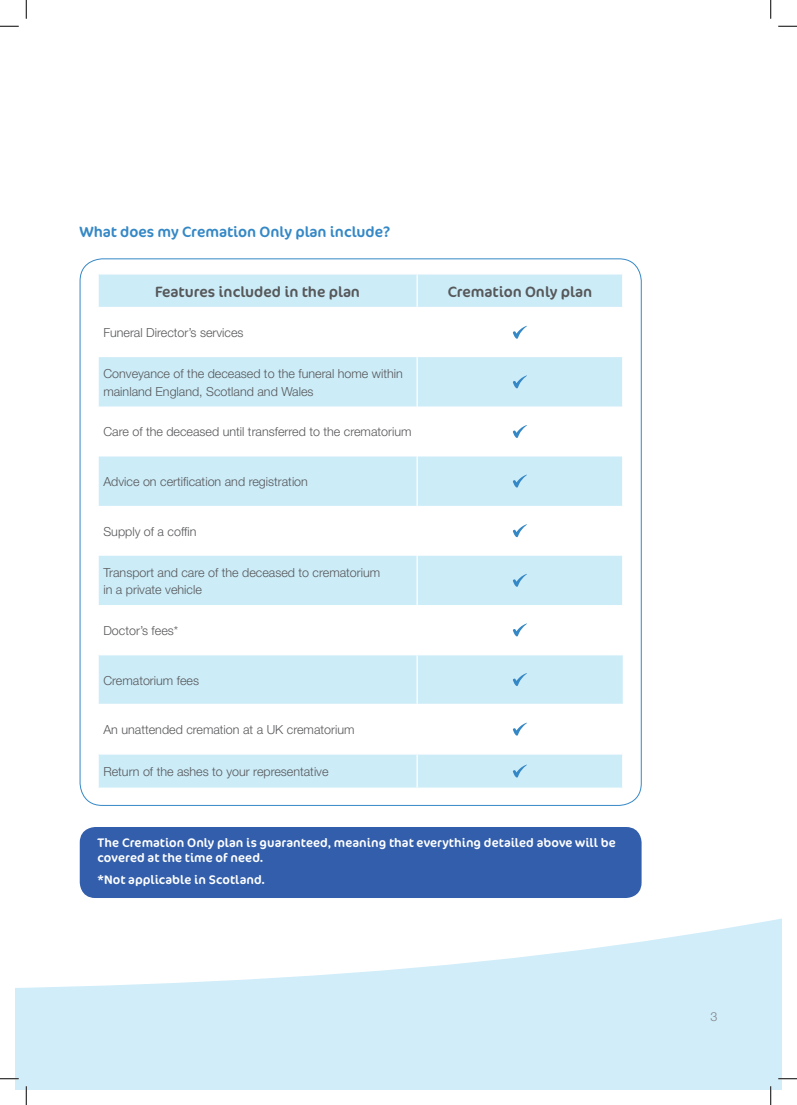
<style>
.page{position:relative;width:797px;height:1105px;background:#fff}
.page>*{position:absolute;margin:0;border:0;box-sizing:border-box;transform-origin:0 0}
.t1{font:15px "Cocon Pro";color:#57585a}
.t2{font:15px "Cocon Pro";color:#3588c6}
.t3{font:300 12.5px/17.5px "Helvetica Neue";color:#57585a}
.t4{font:12.5px/15px "Cocon Pro";letter-spacing:.01em;color:#fff}
.t5{font:300 12.5px "Helvetica Neue";color:#808285}
</style>
<div class="page">
<svg style="left:16px;top:837px;width:765px;height:252px;fill:#d0edf9"></svg>
<div style="left:99px;top:275px;width:523px;height:512px;background:#ccecf8"></div>
<svg style="left:99px;top:308px;width:523px;height:445px"></svg>
<hr style="left:97px;top:654px;width:320px;height:1px;background:#fff">
<hr style="left:97px;top:704px;width:320px;height:1px;background:#fff">
<hr style="left:97px;top:753px;width:320px;height:2px;background:#fff">
<hr style="left:417px;top:307px;width:206px;height:1px;background:#fff">
<hr style="left:416px;top:308px;width:2px;height:49px;background:#fff">
<hr style="left:416px;top:357px;width:2px;height:50px;background:#fff">
<hr style="left:416px;top:407px;width:2px;height:49px;background:#fff">
<hr style="left:416px;top:456px;width:2px;height:50px;background:#fff">
<hr style="left:416px;top:506px;width:2px;height:49px;background:#fff">
<hr style="left:416px;top:555px;width:2px;height:50px;background:#fff">
<hr style="left:416px;top:605px;width:2px;height:49px;background:#fff">
<hr style="left:417px;top:654px;width:206px;height:1px;background:#fff">
<hr style="left:416px;top:655px;width:2px;height:49px;background:#fff">
<hr style="left:417px;top:704px;width:206px;height:1px;background:#fff">
<hr style="left:416px;top:705px;width:2px;height:48px;background:#fff">
<hr style="left:417px;top:753px;width:206px;height:2px;background:#fff">
<hr style="left:416px;top:755px;width:2px;height:32px;background:#fff">
<hr style="left:97px;top:307px;width:320px;height:1px;background:#fff">
<hr style="left:416px;top:275px;width:2px;height:32px;background:#fff">
<svg style="left:513px;top:326px;width:14px;height:13px"></svg>
<svg style="left:513px;top:375px;width:14px;height:14px"></svg>
<svg style="left:513px;top:425px;width:14px;height:13px"></svg>
<svg style="left:513px;top:474px;width:14px;height:14px"></svg>
<svg style="left:513px;top:524px;width:14px;height:13px"></svg>
<svg style="left:513px;top:574px;width:14px;height:13px"></svg>
<svg style="left:513px;top:623px;width:14px;height:14px"></svg>
<svg style="left:513px;top:673px;width:14px;height:13px"></svg>
<svg style="left:513px;top:723px;width:14px;height:13px"></svg>
<svg style="left:513px;top:764px;width:14px;height:14px"></svg>
<div style="left:80px;top:827px;width:561px;height:71px;background:#325eab;border-radius:16px"></div>
<svg style="left:0;top:25px;width:19px;height:2px"></svg>
<svg style="left:778px;top:25px;width:19px;height:2px"></svg>
<svg style="left:0;top:1078px;width:19px;height:1px"></svg>
<svg style="left:778px;top:1078px;width:19px;height:1px"></svg>
<svg style="left:25px;top:0;width:2px;height:19px"></svg>
<svg style="left:25px;top:1086px;width:2px;height:19px"></svg>
<svg style="left:770px;top:0;width:1px;height:19px"></svg>
<svg style="left:770px;top:1086px;width:1px;height:19px"></svg>
<p class="t2" style="left:79px;top:222px;width:312px">What does my Cremation Only plan include?</p>
<p class="t1" style="left:155px;top:282px;width:206px">Features included in the plan</p>
<p class="t1" style="left:448px;top:282px;width:146px">Cremation Only plan</p>
<p class="t3" style="left:103px;top:324px;width:142px">Funeral Director’s services</p>
<p class="t3" style="left:103px;top:365px;width:301px">Conveyance of the deceased to the funeral home within mainland England, Scotland and Wales</p>
<p class="t3" style="left:103px;top:423px;width:309px">Care of the deceased until transferred to the crematorium</p>
<p class="t3" style="left:103px;top:473px;width:206px">Advice on certification and registration</p>
<p class="t3" style="left:103px;top:522px;width:95px">Supply of a coffin</p>
<p class="t3" style="left:103px;top:563px;width:278px">Transport and care of the deceased to crematorium in a private vehicle</p>
<p class="t3" style="left:103px;top:621px;width:76px">Doctor’s fees*</p>
<p class="t3" style="left:103px;top:671px;width:97px">Crematorium fees</p>
<p class="t3" style="left:103px;top:721px;width:253px">An unattended cremation at a UK crematorium</p>
<p class="t3" style="left:103px;top:762px;width:227px">Return of the ashes to your representative</p>
<p class="t4" style="left:97px;top:834px;width:519px">The Cremation Only plan is guaranteed, meaning that everything detailed above will be covered at the time of need.</p>
<p class="t4" style="left:97px;top:872px;width:169px">*Not applicable in Scotland.</p>
<p class="t5" style="left:710px;top:1009px;width:8px">3</p>
</div>
